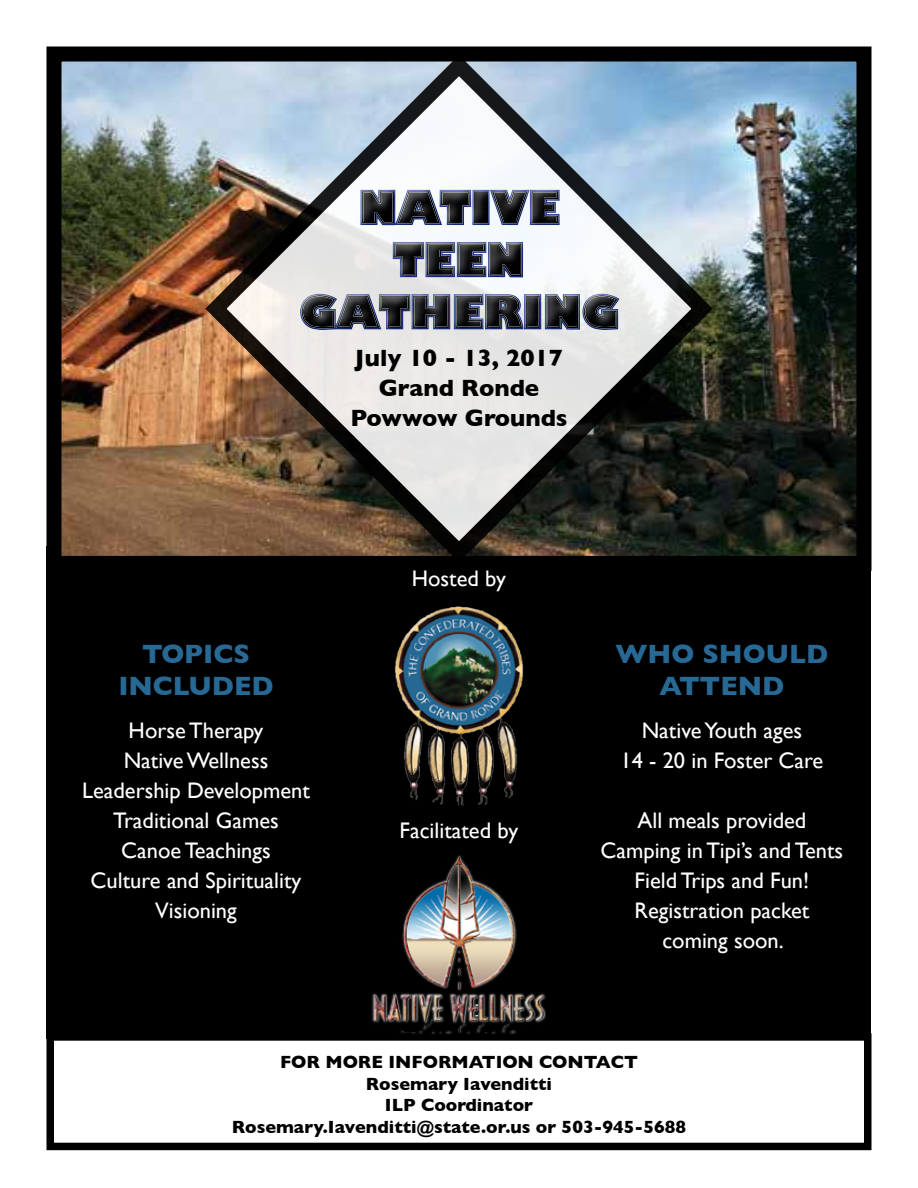
<style>
.page{position:relative;width:918px;height:1188px;background:#fff}
.page>*{position:absolute;margin:0;border:0;box-sizing:border-box;transform-origin:0 0}
.t1{font:700 27px/32.4px "Gill Sans";color:#276994;text-align:center}
.t2{font:700 24px/30px "Gill Sans";color:#000;text-align:center}
.t3{font:22.5px/30px "Gill Sans";color:#fff;text-align:center}
.t4{font:700 18px/21.6px "Gill Sans";color:#000;text-align:center}
</style>
<div class="page">
<div style="left:46px;top:546px;width:826px;height:156px;background:#000"></div>
<div style="left:46px;top:652px;width:826px;height:387px;background:#000"></div>
<div style="left:46px;top:1033px;width:826px;height:117px;border:8px solid #000"></div>
<img style="left:62px;top:62px;width:794px;height:493px">
<div style="left:46px;top:46px;width:826px;height:525px;border:15px solid #000"></div>
<img style="left:203px;top:53px;width:512px;height:512px">
<div style="left:281px;top:170px;width:351px;height:167px;background:#fff;opacity:.75"></div>
<div style="left:289px;top:177px;width:350px;height:173px;background:#25408f;opacity:.75"></div>
<img style="left:394px;top:606px;width:130px;height:200px">
<div style="left:371px;top:854px;width:175px;height:181px;background:#fff;opacity:.75"></div>
<img style="left:415px;top:854px;width:44px;height:44px">
<p class="t2" style="left:350px;top:342px;width:219px">July 10 - 13, 2017<br>Grand Ronde<br>Powwow Grounds</p>
<p class="t1" style="left:118px;top:637px;width:157px">TOPICS<br>INCLUDED</p>
<p class="t3" style="left:82px;top:715px;width:229px">Horse Therapy<br>Native Wellness<br>Leadership Development<br>Traditional Games<br>Canoe Teachings<br>Culture and Spirituality<br>Visioning</p>
<p class="t3" style="left:412px;top:564px;width:96px">Hosted by</p>
<p class="t3" style="left:400px;top:815px;width:120px">Facilitated by</p>
<p class="t1" style="left:615px;top:637px;width:215px">WHO SHOULD<br>ATTEND</p>
<p class="t3" style="left:620px;top:715px;width:204px">Native Youth ages<br>14 - 20 in Foster Care</p>
<p class="t3" style="left:601px;top:805px;width:244px">All meals provided<br>Camping in Tipi’s and Tents<br>Field Trips and Fun!<br>Registration packet coming soon.</p>
<p class="t4" style="left:232px;top:1051px;width:456px">FOR MORE INFORMATION CONTACT<br>Rosemary Iavenditti<br>ILP Coordinator<br>Rosemary.Iavenditti@state.or.us or 503-945-5688</p>
</div>
